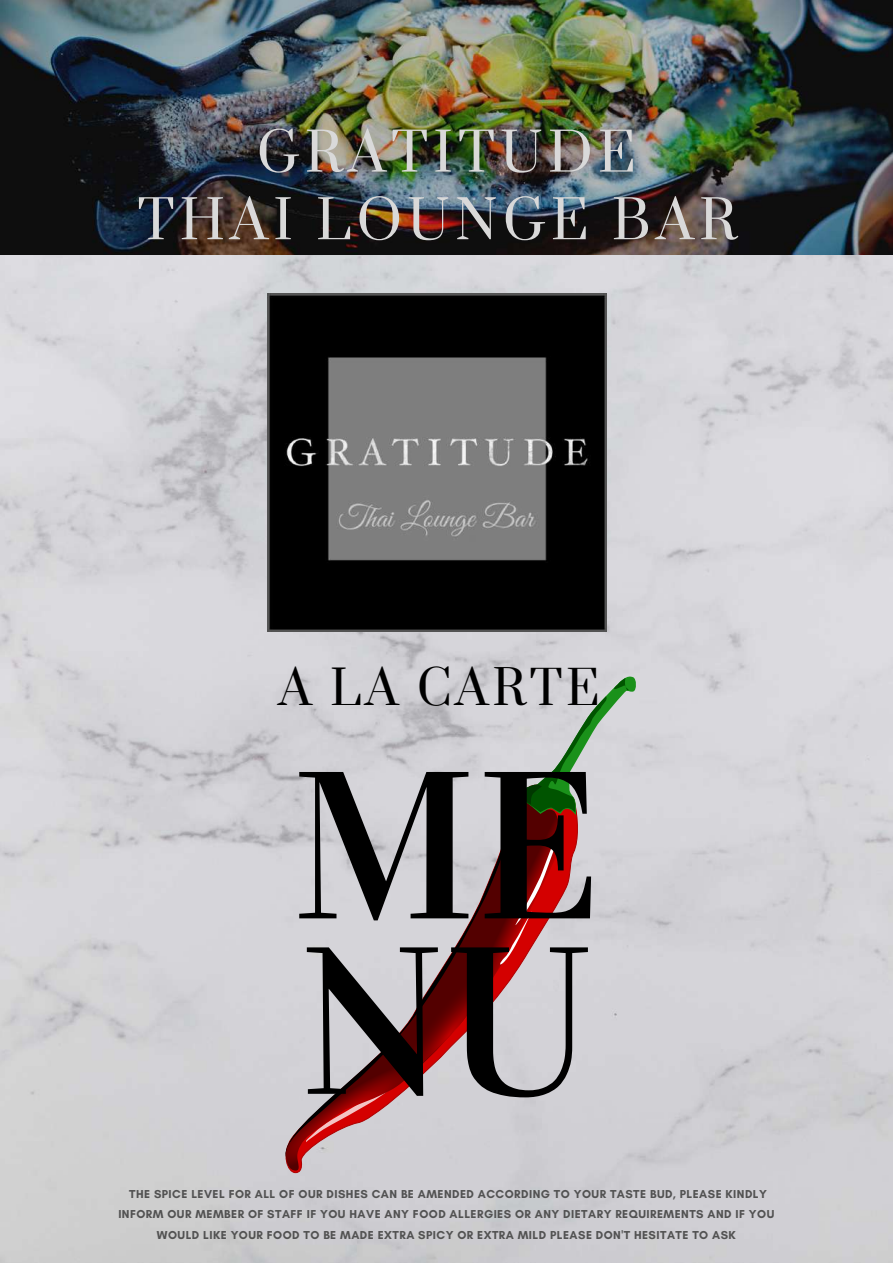
<style>
.page{position:relative;width:893px;height:1264px;background:#fff}
.page>*{position:absolute;margin:0;border:0;box-sizing:border-box;transform-origin:0 0}
.t1{font:210px/175.4px "Vidaloka";color:#000}
.t2{font:52.5px/67.7px "Prata";letter-spacing:.1em;color:#d9d9d9;text-align:center}
.t3{font:46.5px "Prata";letter-spacing:.075em;color:#000}
.t4{font:700 11.7px/20.5px "Glacial Indifference";letter-spacing:.04em;color:#525252;text-align:center}
</style>
<div class="page">
<img style="left:0;top:254px;width:892px;height:1008px">
<img style="left:0;top:0;width:892px;height:254px">
<img style="left:267px;top:293px;width:339px;height:338px">
<svg style="left:286px;top:676px;width:351px;height:494px;background:#c3b2b5"></svg>
<h2 class="t2" style="left:138px;top:121px;width:601px">GRATITUDE<br>THAI LOUNGE BAR</h2>
<h3 class="t3" style="left:278px;top:659px;width:323px">A LA CARTE</h3>
<h1 class="t1" style="left:292px;top:760px;width:311px">ME<br>NU</h1>
<p class="t4" style="left:118px;top:1183px;width:657px">THE SPICE LEVEL FOR ALL OF OUR DISHES CAN BE AMENDED ACCORDING TO YOUR TASTE BUD, PLEASE KINDLY<br>INFORM OUR MEMBER OF STAFF IF YOU HAVE ANY FOOD ALLERGIES OR ANY DIETARY REQUIREMENTS AND IF YOU<br>WOULD LIKE YOUR FOOD TO BE MADE EXTRA SPICY OR EXTRA MILD PLEASE DON'T HESITATE TO ASK</p>
</div>
